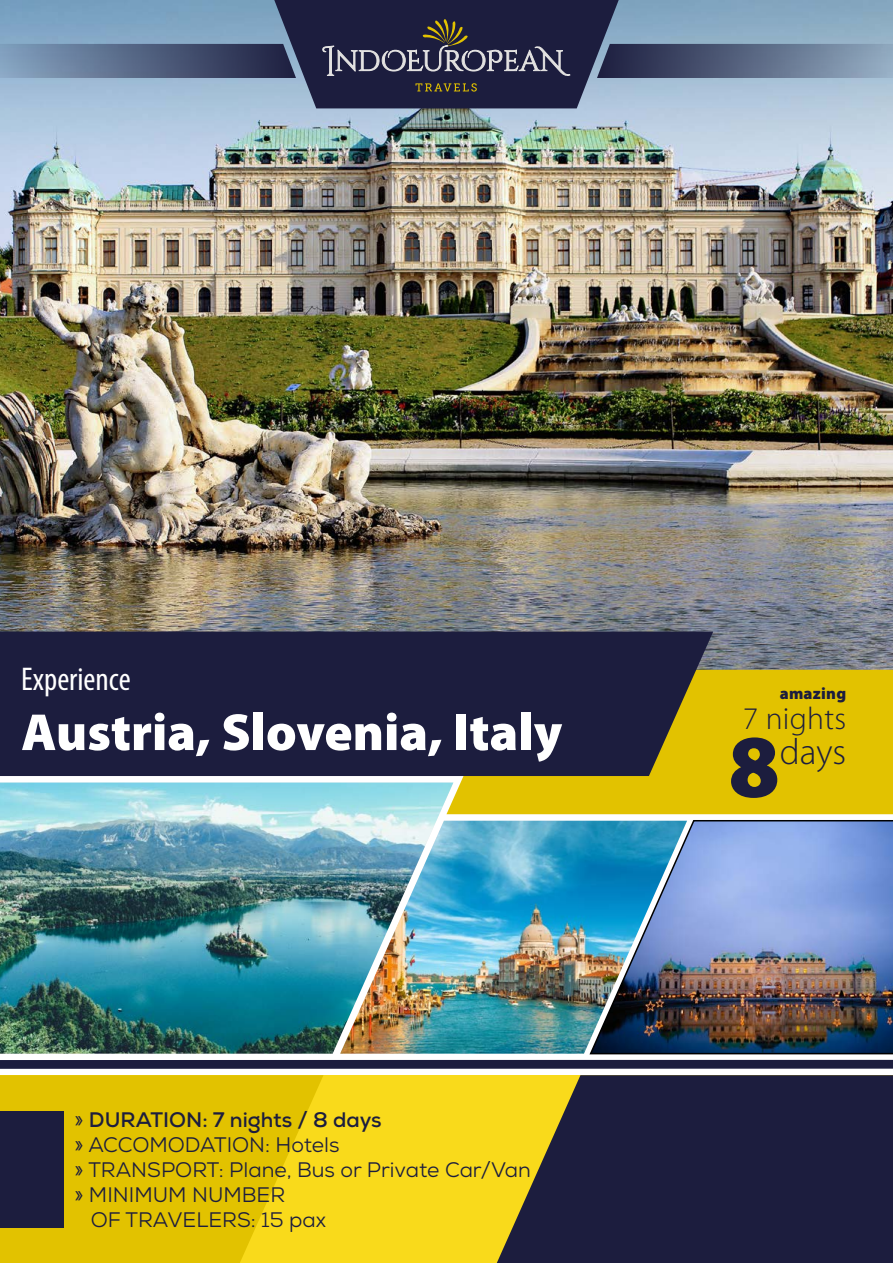
<style>
.page{position:relative;width:893px;height:1263px;background:#fff}
.page>*{position:absolute;margin:0;border:0;box-sizing:border-box;transform-origin:0 0}
.t1{font:900 90px "Myriad Pro";color:#1c1d3e}
.t2{font:900 52.5px "Myriad Pro";color:#fff}
.t3{font:300 36.75px "Myriad Pro";color:#1c1d3e}
.t4{font:condensed 33px "Myriad Pro";color:#fff}
.t5{font:300 31.5px "Myriad Pro";letter-spacing:.01em;color:#1c1d3e}
.t6{font:21px "Nexa";color:#1c1d3e}
.t7{font:700 21px "Nexa";color:#1c1d3e}
.t8{font:900 16.5px "Myriad Pro";letter-spacing:.015em;color:#1c1d3e}
.s1{font-weight:400}
</style>
<div class="page">
<img style="left:0;top:108px;width:893px;height:562px">
<div style="left:453px;top:670px;width:440px;height:144px;background:#e2c200"></div>
<div style="left:0;top:631px;width:713px;height:145px;background:#1c1d3e"></div>
<img style="left:0;top:782px;width:453px;height:272px">
<img style="left:340px;top:821px;width:248px;height:233px">
<img style="left:588px;top:820px;width:305px;height:235px">
<div style="left:0;top:1075px;width:893px;height:188px;background:#f9da1b"></div>
<svg style="left:497px;top:1075px;width:396px;height:188px;background:#383539"></svg>
<svg style="left:0;top:1075px;width:323px;height:188px;background:#e5c504"></svg>
<div style="left:0;top:1060px;width:893px;height:9px;background:#1c1d3e"></div>
<div style="left:0;top:1111px;width:64px;height:116px;background:#1c1d3e"></div>
<svg style="left:0;top:0;width:893px;height:108px;background:#63748f"></svg>
<h3 class="t4" style="left:21px;top:659px;width:111px">Experience</h3>
<h2 class="t2" style="left:21px;top:697px;width:542px">Austria, Slovenia, Italy</h2>
<p class="t7" style="left:74px;top:1106px;width:309px"><span class="s1">»</span> DURATION 7: nights 8/ days</p>
<p class="t6" style="left:74px;top:1131px;width:267px">» ACCOMODATION: Hotels</p>
<p class="t6" style="left:74px;top:1156px;width:458px">» TRANSPORT: Plane, Bus or Private Car/Van</p>
<p class="t6" style="left:74px;top:1181px;width:212px">» MINIMUM NUMBER</p>
<p class="t6" style="left:91px;top:1207px;width:237px">OF TRAVELERS: 15 pax</p>
<p class="t8" style="left:780px;top:683px;width:68px">amazing</p>
<h3 class="t5" style="left:743px;top:700px;width:105px">7 nights</h3>
<h3 class="t3" style="left:780px;top:730px;width:68px">days</h3>
<h1 class="t1" style="left:728px;top:706px;width:53px">8</h1>
</div>
